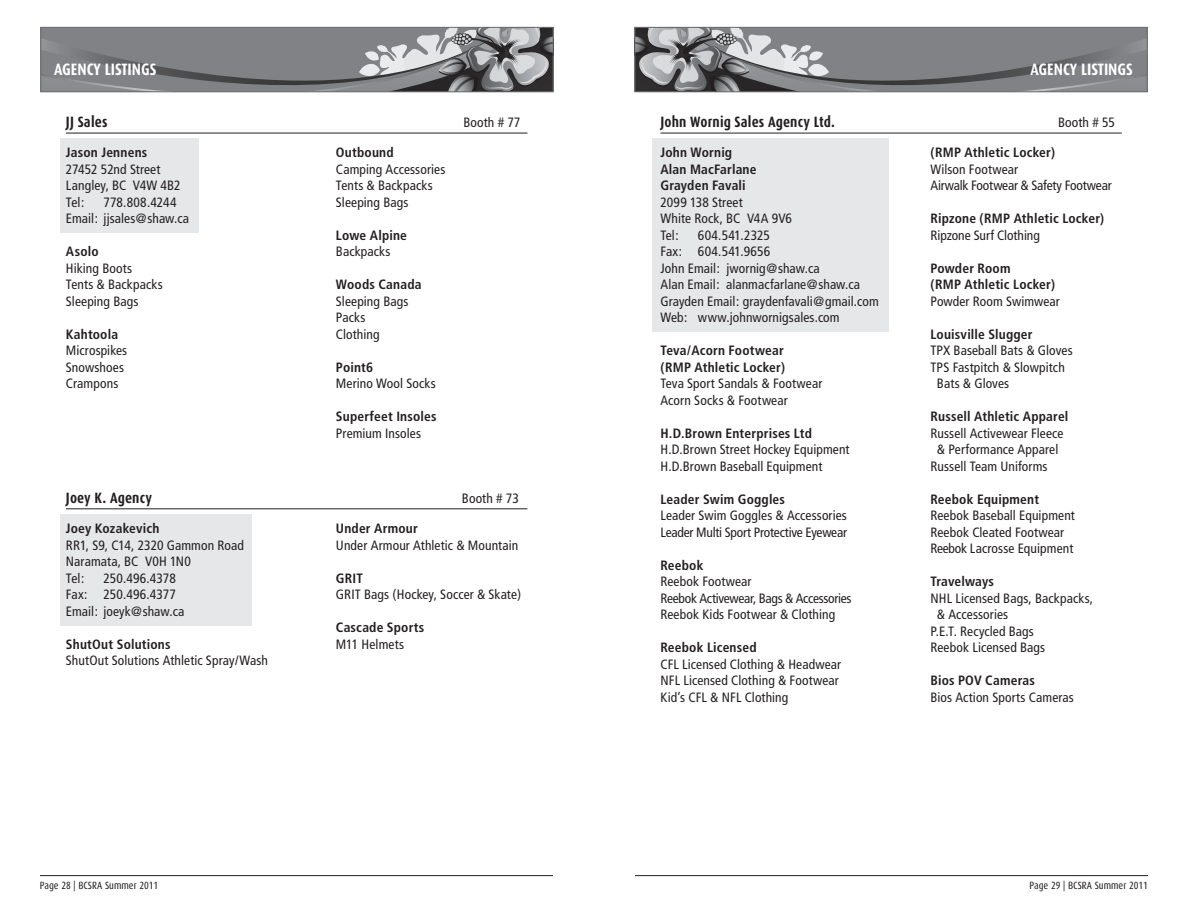
<style>
.page{position:relative;width:1188px;height:918px;background:#fff}
.page>*{position:absolute;margin:0;border:0;box-sizing:border-box;transform-origin:0 0}
.t1{font:700 16.5px "Dax Condensed";color:#fff}
.t2{font:700 15px "Dax Condensed";letter-spacing:.01em;color:#231f20}
.t3{font:condensed 13.5px/16.5px "Frutiger";letter-spacing:.005em;color:#231f20}
.t4{font:700 condensed 13.5px "Frutiger";letter-spacing:.015em;color:#231f20}
.t5{font:condensed 13.5px "Frutiger";letter-spacing:-.02em;color:#231f20}
.t6{font:condensed 13.5px "Frutiger";letter-spacing:-.015em;color:#231f20}
.t7{font:10.5px "Dax Condensed";color:#231f20}
</style>
<div class="page">
<hr style="left:40px;top:875px;width:513px;height:1px;background:#231f20">
<svg style="left:41px;top:29px;width:512px;height:64px;background:#848588"></svg>
<div style="left:40px;top:27px;width:513px;height:65px;border:1px solid #6c6d70"></div>
<hr style="left:635px;top:875px;width:513px;height:1px;background:#231f20">
<svg style="left:635px;top:29px;width:512px;height:64px;background:#848588"></svg>
<div style="left:635px;top:27px;width:513px;height:65px;border:1px solid #6c6d70"></div>
<div style="left:60px;top:514px;width:192px;height:112px;background:#e6e7e9"></div>
<div style="left:60px;top:139px;width:139px;height:94px;background:#e6e7e9"></div>
<div style="left:653px;top:139px;width:236px;height:193px;background:#e6e7e9"></div>
<hr style="left:66px;top:133px;width:461px;height:1px;background:#231f20">
<hr style="left:66px;top:508px;width:461px;height:1px;background:#231f20">
<hr style="left:660px;top:133px;width:462px;height:1px;background:#231f20">
<p class="t1" style="left:54px;top:60px;width:104px">AGENCY LISTINGS</p>
<p class="t1" style="left:1031px;top:60px;width:104px">AGENCY LISTINGS</p>
<p class="t2" style="left:66px;top:114px;width:43px">JJ Sales</p>
<p class="t3" style="left:463px;top:114px;width:58px">Booth # 77</p>
<p class="t4" style="left:66px;top:145px;width:83px">Jason Jennens</p>
<p class="t4" style="left:336px;top:145px;width:59px">Outbound</p>
<p class="t3" style="left:66px;top:161px;width:96px">27452 52nd Street</p>
<p class="t3" style="left:336px;top:161px;width:111px">Camping Accessories</p>
<p class="t3" style="left:66px;top:177px;width:116px">Langley, BC V4W 4B2</p>
<p class="t3" style="left:336px;top:177px;width:98px">Tents &amp; Backpacks</p>
<p class="t3" style="left:66px;top:194px;width:20px">Tel:</p>
<p class="t3" style="left:103px;top:194px;width:75px">778.808.4244</p>
<p class="t3" style="left:336px;top:194px;width:74px">Sleeping Bags</p>
<p class="t3" style="left:66px;top:210px;width:125px">Email: jjsales@shaw.ca</p>
<p class="t4" style="left:336px;top:227px;width:73px">Lowe Alpine</p>
<p class="t4" style="left:66px;top:244px;width:34px">Asolo</p>
<p class="t3" style="left:336px;top:243px;width:56px">Backpacks</p>
<p class="t3" style="left:66px;top:260px;width:98px">Hiking Boots<br>Tents &amp; Backpacks</p>
<p class="t4" style="left:336px;top:277px;width:87px">Woods Canada</p>
<p class="t3" style="left:66px;top:293px;width:74px">Sleeping Bags</p>
<p class="t3" style="left:336px;top:293px;width:74px">Sleeping Bags<br>Packs</p>
<p class="t4" style="left:66px;top:326px;width:54px">Kahtoola</p>
<p class="t3" style="left:336px;top:326px;width:45px">Clothing</p>
<p class="t3" style="left:66px;top:342px;width:63px">Microspikes<br>Snowshoes</p>
<p class="t4" style="left:336px;top:359px;width:39px">Point6</p>
<p class="t3" style="left:66px;top:375px;width:54px">Crampons</p>
<p class="t3" style="left:336px;top:375px;width:101px">Merino Wool Socks</p>
<p class="t4" style="left:336px;top:409px;width:102px">Superfeet Insoles</p>
<p class="t3" style="left:336px;top:425px;width:87px">Premium Insoles</p>
<p class="t2" style="left:66px;top:490px;width:88px">Joey K. Agency</p>
<p class="t3" style="left:462px;top:490px;width:58px">Booth # 73</p>
<p class="t4" style="left:66px;top:520px;width:95px">Joey Kozakevich</p>
<p class="t4" style="left:336px;top:520px;width:83px">Under Armour</p>
<p class="t3" style="left:66px;top:537px;width:180px">RR1, S9, C14, 2320 Gammon Road</p>
<p class="t3" style="left:336px;top:537px;width:184px">Under Armour Athletic &amp; Mountain</p>
<p class="t3" style="left:66px;top:553px;width:127px">Naramata, BC V0H 1N0<br>Tel:</p>
<p class="t3" style="left:103px;top:570px;width:74px">250.496.4378</p>
<p class="t4" style="left:336px;top:570px;width:29px">GRIT</p>
<p class="t3" style="left:66px;top:586px;width:112px">Fax: 250.496.4377</p>
<p class="t3" style="left:336px;top:586px;width:187px">GRIT Bags (Hockey, Soccer &amp; Skate)</p>
<p class="t3" style="left:66px;top:603px;width:120px">Email: joeyk@shaw.ca</p>
<p class="t4" style="left:336px;top:619px;width:90px">Cascade Sports</p>
<p class="t4" style="left:66px;top:636px;width:106px">ShutOut Solutions</p>
<p class="t3" style="left:336px;top:636px;width:70px">M11 Helmets</p>
<p class="t3" style="left:66px;top:652px;width:203px">ShutOut Solutions Athletic Spray/Wash</p>
<p class="t2" style="left:660px;top:114px;width:176px">John Wornig Sales Agency Ltd.</p>
<p class="t3" style="left:1058px;top:114px;width:58px">Booth # 55</p>
<p class="t4" style="left:660px;top:145px;width:73px">John Wornig</p>
<p class="t4" style="left:930px;top:145px;width:126px">(RMP Athletic Locker)</p>
<p class="t4" style="left:660px;top:161px;width:98px">Alan MacFarlane</p>
<p class="t3" style="left:930px;top:161px;width:89px">Wilson Footwear</p>
<p class="t4" style="left:660px;top:178px;width:87px">Grayden Favali</p>
<p class="t5" style="left:930px;top:178px;width:183px">Airwalk Footwear &amp; Safety Footwear</p>
<p class="t3" style="left:660px;top:194px;width:133px">2099 138 Street<br>White Rock, BC V4A 9V6</p>
<p class="t4" style="left:930px;top:211px;width:175px">Ripzone (RMP Athletic Locker)</p>
<p class="t3" style="left:660px;top:227px;width:20px">Tel:</p>
<p class="t3" style="left:698px;top:227px;width:74px">604.541.2325</p>
<p class="t3" style="left:930px;top:227px;width:111px">Ripzone Surf Clothing</p>
<p class="t3" style="left:660px;top:243px;width:161px">Fax: 604.541.9656<br>John Email: jwornig@shaw.ca</p>
<p class="t4" style="left:930px;top:260px;width:82px">Powder Room</p>
<p class="t3" style="left:660px;top:276px;width:201px">Alan Email: alanmacfarlane@shaw.ca</p>
<p class="t4" style="left:930px;top:277px;width:126px">(RMP Athletic Locker)</p>
<p class="t3" style="left:660px;top:293px;width:220px">Grayden Email: graydenfavali@gmail.com</p>
<p class="t3" style="left:930px;top:293px;width:131px">Powder Room Swimwear</p>
<p class="t3" style="left:660px;top:309px;width:181px">Web: www.johnwornigsales.com</p>
<p class="t4" style="left:930px;top:326px;width:104px">Louisville Slugger</p>
<p class="t4" style="left:660px;top:343px;width:125px">Teva/Acorn Footwear</p>
<p class="t3" style="left:930px;top:342px;width:144px">TPX Baseball Bats &amp; Gloves</p>
<p class="t4" style="left:660px;top:359px;width:126px">(RMP Athletic Locker)</p>
<p class="t3" style="left:930px;top:359px;width:136px">TPS Fastpitch &amp; Slowpitch</p>
<p class="t3" style="left:660px;top:375px;width:163px">Teva Sport Sandals &amp; Footwear</p>
<p class="t3" style="left:937px;top:375px;width:74px">Bats &amp; Gloves</p>
<p class="t3" style="left:660px;top:392px;width:129px">Acorn Socks &amp; Footwear</p>
<p class="t4" style="left:930px;top:409px;width:140px">Russell Athletic Apparel</p>
<p class="t4" style="left:660px;top:425px;width:153px">H.D.Brown Enterprises Ltd</p>
<p class="t3" style="left:930px;top:425px;width:135px">Russell Activewear Fleece</p>
<p class="t3" style="left:660px;top:441px;width:191px">H.D.Brown Street Hockey Equipment</p>
<p class="t3" style="left:937px;top:441px;width:123px">&amp; Performance Apparel</p>
<p class="t3" style="left:660px;top:458px;width:163px">H.D.Brown Baseball Equipment</p>
<p class="t3" style="left:930px;top:458px;width:119px">Russell Team Uniforms</p>
<p class="t4" style="left:660px;top:491px;width:126px">Leader Swim Goggles</p>
<p class="t4" style="left:930px;top:491px;width:110px">Reebok Equipment</p>
<p class="t3" style="left:660px;top:507px;width:188px">Leader Swim Goggles &amp; Accessories</p>
<p class="t3" style="left:930px;top:507px;width:146px">Reebok Baseball Equipment</p>
<p class="t6" style="left:660px;top:524px;width:188px">Leader Multi Sport Protective Eyewear</p>
<p class="t3" style="left:930px;top:524px;width:144px">Reebok Cleated Footwear<br>Reebok Lacrosse Equipment</p>
<p class="t4" style="left:660px;top:557px;width:45px">Reebok</p>
<p class="t3" style="left:660px;top:573px;width:93px">Reebok Footwear</p>
<p class="t4" style="left:930px;top:574px;width:65px">Travelways</p>
<p class="t5" style="left:660px;top:590px;width:193px">Reebok Activewear, Bags &amp; Accessories</p>
<p class="t3" style="left:930px;top:590px;width:164px">NHL Licensed Bags, Backpacks,</p>
<p class="t3" style="left:660px;top:606px;width:176px">Reebok Kids Footwear &amp; Clothing</p>
<p class="t3" style="left:930px;top:606px;width:105px;text-indent:6px">&amp; Accessories<br>P.E.T. Recycled Bags</p>
<p class="t4" style="left:660px;top:640px;width:98px">Reebok Licensed</p>
<p class="t3" style="left:930px;top:639px;width:116px">Reebok Licensed Bags</p>
<p class="t3" style="left:660px;top:656px;width:182px">CFL Licensed Clothing &amp; Headwear<br>NFL Licensed Clothing &amp; Footwear</p>
<p class="t4" style="left:930px;top:673px;width:106px">Bios POV Cameras</p>
<p class="t3" style="left:660px;top:689px;width:129px">Kid’s CFL &amp; NFL Clothing</p>
<p class="t3" style="left:930px;top:689px;width:145px">Bios Action Sports Cameras</p>
<p class="t7" style="left:40px;top:880px;width:120px">Page 28 | BCSRA Summer 2011</p>
<p class="t7" style="left:1030px;top:880px;width:120px">Page 29 | BCSRA Summer 2011</p>
</div>
